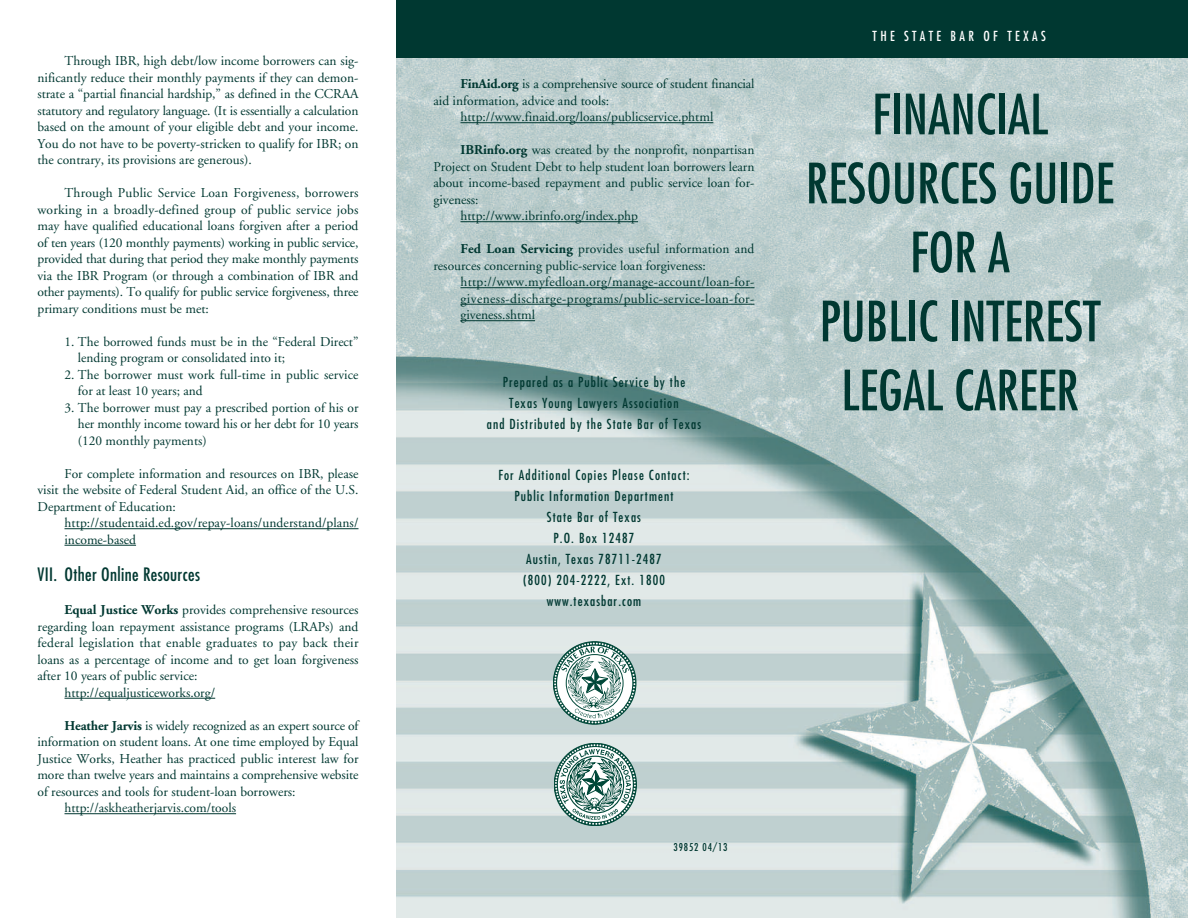
<style>
.page{position:relative;width:1188px;height:918px;background:#fff}
.page>*{position:absolute;margin:0;border:0;box-sizing:border-box;transform-origin:0 0}
.t1{font:condensed 54px/69px "Futura";color:#003831;text-align:center}
.t2{font:condensed 18px "Futura";letter-spacing:.02em;color:#003831}
.t3{font:13.5px/16.5px "Adobe Garamond";color:#003831;text-align:justify}
.t4{font:condensed 13.5px/21px "Futura";letter-spacing:.08em;color:#003831;text-align:center}
.t5{font:13.5px "Adobe Garamond";letter-spacing:.02em;color:#003831}
.t6{font:condensed 13.5px "Futura";letter-spacing:.245em;color:#fff}
.t7{font:condensed 10.5px "Futura";letter-spacing:.08em;color:#003831}
.s1{font-weight:700}
</style>
<div class="page">
<img style="left:396px;top:58px;width:792px;height:860px">
<svg style="left:554px;top:643px;width:81px;height:80px"></svg>
<svg style="left:555px;top:744px;width:81px;height:81px"></svg>
<div style="left:396px;top:0;width:792px;height:58px;background:#003831"></div>
<hr style="left:64px;top:528px;width:294px;height:1px;background:#003831">
<hr style="left:64px;top:545px;width:72px;height:1px;background:#003831">
<hr style="left:64px;top:698px;width:151px;height:1px;background:#003831">
<hr style="left:64px;top:813px;width:172px;height:1px;background:#003831">
<hr style="left:461px;top:122px;width:252px;height:1px;background:#003831">
<hr style="left:461px;top:221px;width:177px;height:1px;background:#003831">
<hr style="left:461px;top:287px;width:289px;height:1px;background:#003831">
<hr style="left:461px;top:304px;width:289px;height:1px;background:#003831">
<hr style="left:461px;top:320px;width:74px;height:1px;background:#003831">
<p class="t3" style="left:37px;top:54px;width:323px;text-indent:27px">Through IBR, high debt/low income borrowers can sig&shy;nificantly reduce their monthly payments if they can demon&shy;strate a “partial financial hardship,” as defined in the CCRAA statutory and regulatory language. (It is essentially a calculation based on the amount of your eligible debt and your income.<br>You do not have to be poverty-stricken to qualify for IBR; on the contrary, its provisions are generous).</p>
<p class="t3" style="left:37px;top:186px;width:323px;text-indent:27px">Through Public Service Loan Forgiveness, borrowers working in a broadly-defined group of public service jobs may have qualified educational loans forgiven after a period of ten years (120 monthly payments) working in public service, provided that during that period they make monthly payments via the IBR Program (or through a combination of IBR and other payments). To qualify for public service forgiveness, three primary conditions must be met:</p>
<p class="t3" style="left:78px;top:334px;width:282px;text-indent:-14px">1. The borrowed funds must be in the “Federal Direct” lending program or consolidated into it;</p>
<p class="t3" style="left:78px;top:367px;width:282px;text-indent:-14px">2. The borrower must work full-time in public service for at least 10 years; and</p>
<p class="t3" style="left:78px;top:400px;width:282px;text-indent:-13px">3. The borrower must pay a prescribed portion of his or her monthly income toward his or her debt for 10 years (120 monthly payments)</p>
<p class="t3" style="left:38px;top:466px;width:323px;text-indent:27px">For complete information and resources on IBR, please visit the website of Federal Student Aid, an office of the U.S.<br>Department of Education:</p>
<p class="t3" style="left:64px;top:516px;width:296px">http://studentaid.ed.gov/repay-loans/understand/plans/ income-based</p>
<h2 class="t2" style="left:38px;top:566px;width:164px">VII. Other Online Resources</h2>
<p class="t3" style="left:64px;top:603px;width:295px"><span class="s1">Equal Justice Works</span> provides comprehensive resources</p>
<p class="t3" style="left:37px;top:619px;width:322px">regarding loan repayment assistance programs (LRAPs) and</p>
<p class="t5" style="left:37px;top:638px;width:322px">federal legislation that enable graduates to pay back their</p>
<p class="t3" style="left:37px;top:652px;width:322px">loans as a percentage of income and to get loan forgiveness</p>
<p class="t3" style="left:37px;top:669px;width:162px">after 10 years of public service:</p>
<p class="t3" style="left:64px;top:685px;width:152px">http://equaljusticeworks.org/</p>
<p class="t3" style="left:64px;top:718px;width:296px"><span class="s1">Heather Jarvis</span> is widely recognized as an expert source of</p>
<p class="t3" style="left:37px;top:735px;width:322px">information on student loans. At one time employed by Equal</p>
<p class="t3" style="left:37px;top:751px;width:322px">Justice Works, Heather has practiced public interest law for</p>
<p class="t3" style="left:37px;top:768px;width:322px">more than twelve years and maintains a comprehensive website</p>
<p class="t3" style="left:37px;top:784px;width:260px">of resources and tools for student-loan borrowers:</p>
<p class="t3" style="left:64px;top:801px;width:173px">http://askheatherjarvis.com/tools</p>
<p class="t3" style="left:461px;top:77px;width:296px"><span class="s1">FinAid.org</span> is a comprehensive source of student financial</p>
<p class="t3" style="left:434px;top:93px;width:177px">aid information, advice and tools:</p>
<p class="t3" style="left:461px;top:110px;width:254px">http://www.finaid.org/loans/publicservice.phtml</p>
<p class="t3" style="left:461px;top:143px;width:296px"><span class="s1">IBRinfo.org</span> was created by the nonprofit, nonpartisan</p>
<p class="t3" style="left:434px;top:159px;width:323px">Project on Student Debt to help student loan borrowers learn</p>
<p class="t3" style="left:434px;top:176px;width:323px">about income-based repayment and public service loan for-</p>
<p class="t3" style="left:434px;top:192px;width:47px">giveness:</p>
<p class="t3" style="left:461px;top:209px;width:179px">http://www.ibrinfo.org/index.php</p>
<p class="t3" style="left:434px;top:242px;width:323px;text-indent:27px"><span class="s1">Fed Loan Servicing</span> provides useful information and resources concerning public-service loan forgiveness:</p>
<p class="t3" style="left:461px;top:275px;width:296px">http://www.myfedloan.org/manage-account/loan-for&shy;giveness-discharge-programs/public-service-loan-for&shy;giveness.shtml</p>
<p class="t4" style="left:487px;top:373px;width:216px">Prepared as a Public Service by the<br>Texas Young Lawyers Association<br>and Distributed by the State Bar of Texas</p>
<p class="t4" style="left:498px;top:466px;width:193px">For Additional Copies Please Contact:<br>Public Information Department<br>State Bar of Texas<br>P.O. Box 12487<br>Austin, Texas 78711-2487<br>(800) 204-2222, Ext. 1800 www.texasbar.com</p>
<p class="t6" style="left:873px;top:29px;width:175px">THE STATE BAR OF TEXAS</p>
<h1 class="t1" style="left:806px;top:83px;width:310px">FINANCIAL<br>RESOURCES GUIDE<br>FOR A<br>PUBLIC INTEREST<br>LEGAL CAREER</h1>
<p class="t7" style="left:674px;top:842px;width:55px">39852 04/13</p>
</div>
